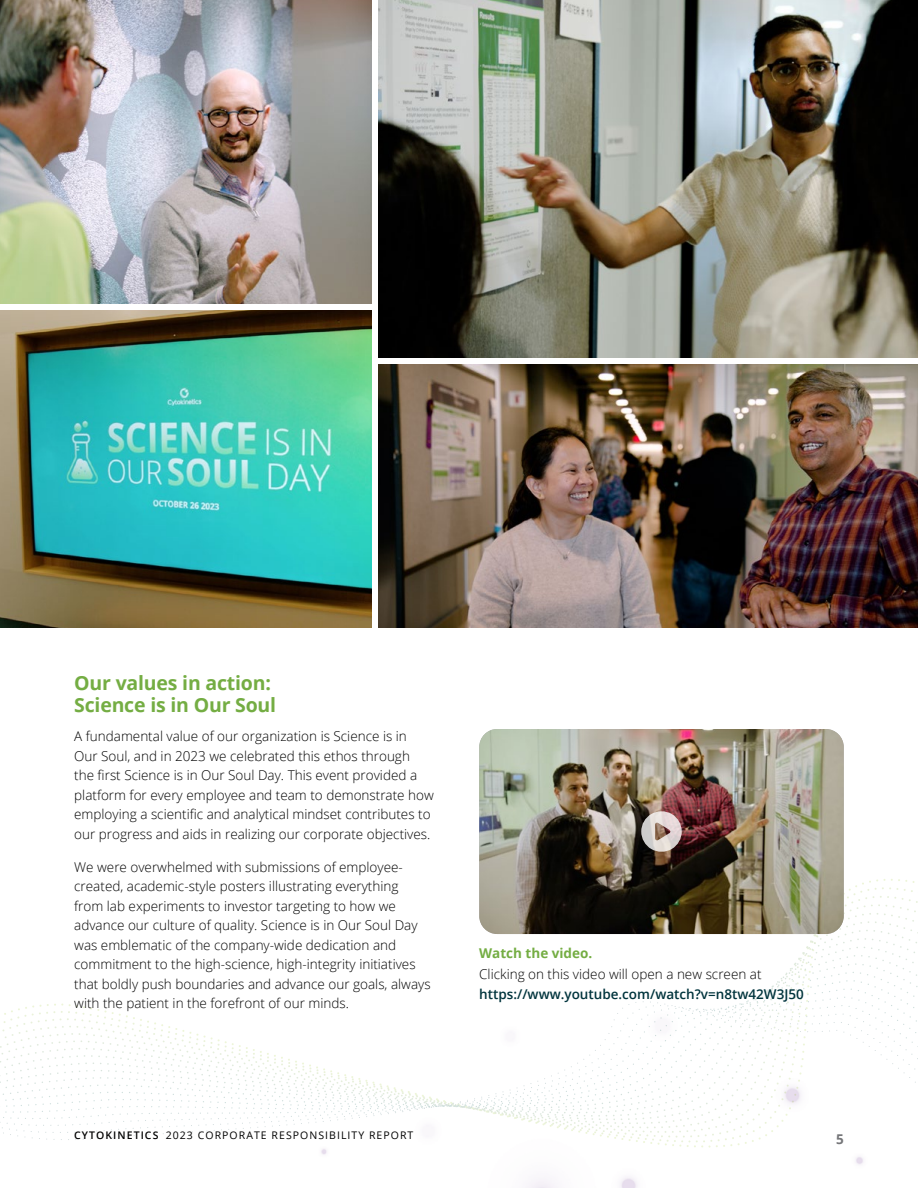
<style>
.page{position:relative;width:918px;height:1188px;background:#fff}
.page>*{position:absolute;margin:0;border:0;box-sizing:border-box;transform-origin:0 0}
.t1{font:700 19.5px/22.5px "Open Sans";letter-spacing:-.01em;color:#74ad43}
.t2{font:300 13.5px/19.5px "Open Sans";color:#000}
.t3{font:600 13.5px "Open Sans";color:#00343d}
.t4{font:700 13.5px "Open Sans";color:#74ad43}
.t5{font:700 13.5px "Open Sans";color:#757679}
.t6{font:10.5px "Open Sans";letter-spacing:.1em;color:#000}
.s1{font-weight:600}
</style>
<div class="page">
<img style="left:92px;top:886px;width:826px;height:302px">
<img style="left:0;top:0;width:371px;height:304px">
<img style="left:0;top:310px;width:371px;height:318px">
<img style="left:378px;top:364px;width:540px;height:264px">
<img style="left:378px;top:0;width:540px;height:358px">
<img style="left:479px;top:729px;width:365px;height:205px">
<svg style="left:641px;top:810px;width:41px;height:43px;background:#ac9c98"></svg>
<h1 class="t1" style="left:74px;top:671px;width:203px">Our values in action:<br>Science is in Our Soul</h1>
<p class="t2" style="left:74px;top:726px;width:361px">A fundamental value of our organization is Science is in<br>Our Soul, and in 2023 we celebrated this ethos through<br>the first Science is in Our Soul Day. This event provided a platform for every employee and team to demonstrate how employing a scientific and analytical mindset contributes to our progress and aids in realizing our corporate objectives.</p>
<p class="t2" style="left:74px;top:857px;width:358px">We were overwhelmed with submissions of employee&shy;created, academic-style posters illustrating everything from lab experiments to investor targeting to how we advance our culture of quality. Science is in Our Soul Day was emblematic of the company-wide dedication and commitment to the high-science, high-integrity initiatives that boldly push boundaries and advance our goals, always with the patient in the forefront of our minds.</p>
<p class="t4" style="left:479px;top:943px;width:115px">Watch the video.</p>
<p class="t2" style="left:479px;top:964px;width:284px">Clicking on this video will open a new screen at</p>
<p class="t3" style="left:479px;top:984px;width:326px">https://www.youtube.com/watch?v=n8tw42W3J50</p>
<p class="t6" style="left:74px;top:1128px;width:341px"><span class="s1">CYTOKINETICS</span> 2023 CORPORATE RESPONSIBILITY REPORT</p>
<p class="t5" style="left:836px;top:1130px;width:9px">5</p>
</div>
